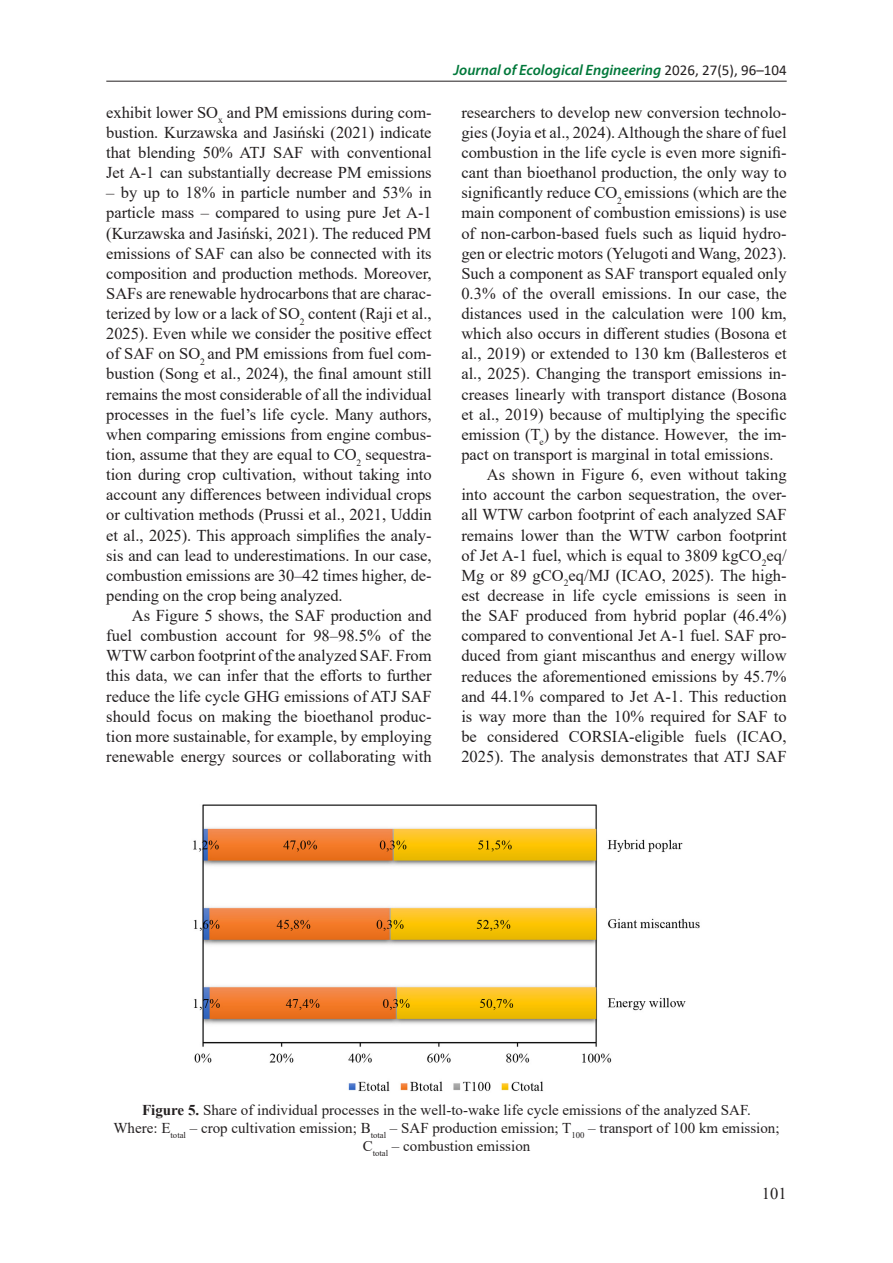
<style>
.page{position:relative;width:893px;height:1263px;background:#fff}
.page>*{position:absolute;margin:0;border:0;box-sizing:border-box;transform-origin:0 0}
.t1{font:16.5px/20.1px "Times New Roman";color:#231f20;text-align:justify}
.t2{font:15px/18px "Times New Roman";color:#231f20;text-align:center}
.t3{font:italic 600 15px "Myriad Pro";color:#00783a}
.s1{font-family:"Calibri";font-weight:400;font-style:normal;color:#231f20}
.s2{font-weight:700}
</style>
<div class="page">
<hr style="left:106px;top:81px;width:681px;height:1px;background:#231f20">
<img style="left:193px;top:804px;width:507px;height:287px">
<p class="t1" style="left:106px;top:102px;width:327px">exhibit lower SO<sub>x</sub> and PM emissions during com&shy;bustion. Kurzawska and Jasiński (2021) indicate that blending 50% ATJ SAF with conventional Jet A-1 can substantially decrease PM emissions</p>
<p class="t1" style="left:106px;top:182px;width:327px">– by up to 18% in particle number and 53% in particle mass – compared to using pure Jet A-1 (Kurzawska and Jasiński, 2021). The reduced PM emissions of SAF can also be connected with its composition and production methods. Moreover, SAFs are renewable hydrocarbons that are charac&shy;terized by low or a lack of SO<sub>2</sub> content (Raji et al., 2025). Even while we consider the positive effect of SAF on SO<sub>2</sub> and PM emissions from fuel com&shy;bustion (Song et al., 2024), the final amount still remains the most considerable of all the individual processes in the fuel’s life cycle. Many authors, when comparing emissions from engine combus&shy;tion, assume that they are equal to CO<sub>2</sub> sequestra&shy;tion during crop cultivation, without taking into account any differences between individual crops or cultivation methods (Prussi et al., 2021, Uddin et al., 2025). This approach simplifies the analy&shy;sis and can lead to underestimations. In our case, combustion emissions are 30–42 times higher, de&shy;pending on the crop being analyzed.</p>
<p class="t1" style="left:106px;top:605px;width:327px;text-indent:26px">As Figure 5 shows, the SAF production and fuel combustion account for 98–98.5% of the WTW carbon footprint of the analyzed SAF. From this data, we can infer that the efforts to further reduce the life cycle GHG emissions of ATJ SAF should focus on making the bioethanol produc&shy;tion more sustainable, for example, by employing renewable energy sources or collaborating with</p>
<p class="t3" style="left:454px;top:60px;width:335px">Journal of Ecological Engineering <span class="s1">2026, 27(5), 96–104</span></p>
<p class="t1" style="left:461px;top:102px;width:327px">researchers to develop new conversion technolo-</p>
<p class="t1" style="left:461px;top:122px;width:327px">gies (Joyia et al., 2024). Although the share of fuel</p>
<p class="t1" style="left:461px;top:142px;width:327px">combustion in the life cycle is even more signifi-</p>
<p class="t1" style="left:461px;top:162px;width:327px">cant than bioethanol production, the only way to</p>
<p class="t1" style="left:461px;top:182px;width:327px">significantly reduce CO<sub>2</sub> emissions (which are the</p>
<p class="t1" style="left:461px;top:202px;width:327px">main component of combustion emissions) is use</p>
<p class="t1" style="left:461px;top:222px;width:327px">of non-carbon-based fuels such as liquid hydro-</p>
<p class="t1" style="left:461px;top:243px;width:327px">gen or electric motors (Yelugoti and Wang, 2023).</p>
<p class="t1" style="left:461px;top:263px;width:327px">Such a component as SAF transport equaled only</p>
<p class="t1" style="left:461px;top:283px;width:327px">0.3% of the overall emissions. In our case, the</p>
<p class="t1" style="left:461px;top:303px;width:327px">distances used in the calculation were 100 km,</p>
<p class="t1" style="left:461px;top:323px;width:327px">which also occurs in different studies (Bosona et</p>
<p class="t1" style="left:461px;top:343px;width:327px">al., 2019) or extended to 130 km (Ballesteros et</p>
<p class="t1" style="left:461px;top:363px;width:327px">al., 2025). Changing the transport emissions in-</p>
<p class="t1" style="left:461px;top:383px;width:327px">creases linearly with transport distance (Bosona</p>
<p class="t1" style="left:461px;top:404px;width:327px">et al., 2019) because of multiplying the specific</p>
<p class="t1" style="left:461px;top:424px;width:327px">emission (T<sub>e</sub>) by the distance. However, the im-</p>
<p class="t1" style="left:461px;top:444px;width:314px">pact on transport is marginal in total emissions.</p>
<p class="t1" style="left:487px;top:464px;width:301px">As shown in Figure 6, even without taking</p>
<p class="t1" style="left:461px;top:484px;width:327px">into account the carbon sequestration, the over-</p>
<p class="t1" style="left:461px;top:504px;width:327px">all WTW carbon footprint of each analyzed SAF</p>
<p class="t1" style="left:461px;top:524px;width:327px">remains lower than the WTW carbon footprint</p>
<p class="t1" style="left:461px;top:545px;width:327px">of Jet A-1 fuel, which is equal to 3809 kgCO<sub>2</sub>eq/</p>
<p class="t1" style="left:461px;top:565px;width:327px">Mg or 89 gCO<sub>2</sub>eq/MJ (ICAO, 2025). The high-</p>
<p class="t1" style="left:461px;top:585px;width:327px">est decrease in life cycle emissions is seen in</p>
<p class="t1" style="left:461px;top:605px;width:327px">the SAF produced from hybrid poplar (46.4%)</p>
<p class="t1" style="left:461px;top:625px;width:327px">compared to conventional Jet A-1 fuel. SAF pro-</p>
<p class="t1" style="left:461px;top:645px;width:327px">duced from giant miscanthus and energy willow</p>
<p class="t1" style="left:461px;top:665px;width:327px">reduces the aforementioned emissions by 45.7%</p>
<p class="t1" style="left:461px;top:685px;width:327px">and 44.1% compared to Jet A-1. This reduction</p>
<p class="t1" style="left:461px;top:706px;width:327px">is way more than the 10% required for SAF to</p>
<p class="t1" style="left:461px;top:726px;width:327px">be considered CORSIA-eligible fuels (ICAO,</p>
<p class="t1" style="left:461px;top:746px;width:327px">2025). The analysis demonstrates that ATJ SAF</p>
<p class="t2" style="left:113px;top:1101px;width:667px"><span class="s2">Figure 5.</span> Share of individual processes in the well-to-wake life cycle emissions of the analyzed SAF.<br>Where: E<sub>total</sub> – crop cultivation emission; B<sub>total</sub> – SAF production emission; T<sub>100</sub> – transport of 100 km emission;<br>C<sub>total</sub> – combustion emission</p>
<p class="t1" style="left:762px;top:1183px;width:26px">101</p>
</div>
